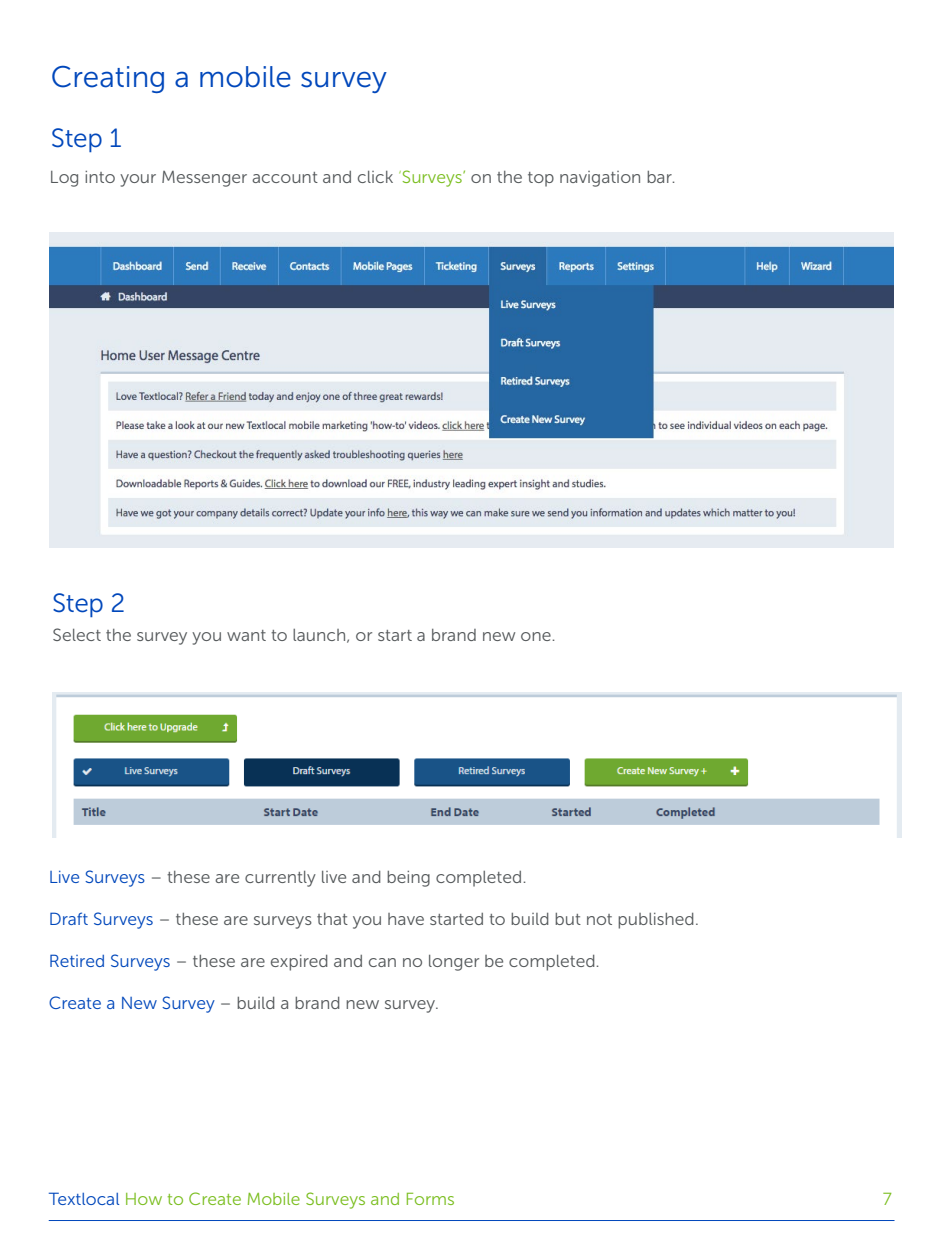
<style>
.page{position:relative;width:945px;height:1260px;background:#fff}
.page>*{position:absolute;margin:0;border:0;box-sizing:border-box;transform-origin:0 0}
.t1{font:29.75px "Museo Sans 300";color:#0047bb}
.t2{font:26.25px "Museo Sans 300";letter-spacing:-.01em;color:#0047bb}
.t3{font:17.5px "Museo Sans 300";color:#54585a}
.t4{font:17.5px "Museo Sans 300";color:#7bbe20}
.s1{color:#a4d65e}
.s2{color:#7bbe20}
.s3{color:#0047bb}
</style>
<div class="page">
<hr style="left:49px;top:1220px;width:846px;height:1px;background:#0047bb">
<img style="left:50px;top:232px;width:844px;height:316px">
<img style="left:53px;top:692px;width:848px;height:145px">
<h1 class="t1" style="left:51px;top:61px;width:338px">Creating a mobile survey</h1>
<h2 class="t2" style="left:51px;top:124px;width:72px">Step 1</h2>
<p class="t3" style="left:50px;top:167px;width:628px">Log into your Messenger account and click <span class="s1">‘</span><span class="s2">Surveys’</span> on the top navigation bar.</p>
<h2 class="t2" style="left:52px;top:589px;width:75px">Step 2</h2>
<p class="t3" style="left:53px;top:625px;width:505px">Select the survey you want to launch, or start a brand new one.</p>
<p class="t3" style="left:49px;top:868px;width:480px"><span class="s3">Live Surveys</span> – these are currently live and being completed.</p>
<p class="t3" style="left:49px;top:910px;width:652px"><span class="s3">Draft Surveys</span> – these are surveys that you have started to build but not published.</p>
<p class="t3" style="left:49px;top:952px;width:553px"><span class="s3">Retired Surveys</span> – these are expired and can no longer be completed.</p>
<p class="t3" style="left:49px;top:994px;width:392px"><span class="s3">Create a New Survey</span> – build a brand new survey.</p>
<p class="t4" style="left:49px;top:1189px;width:408px"><span class="s3">Textlocal</span> How to Create Mobile Surveys and Forms</p>
<p class="t4" style="left:883px;top:1189px;width:11px">7</p>
</div>
